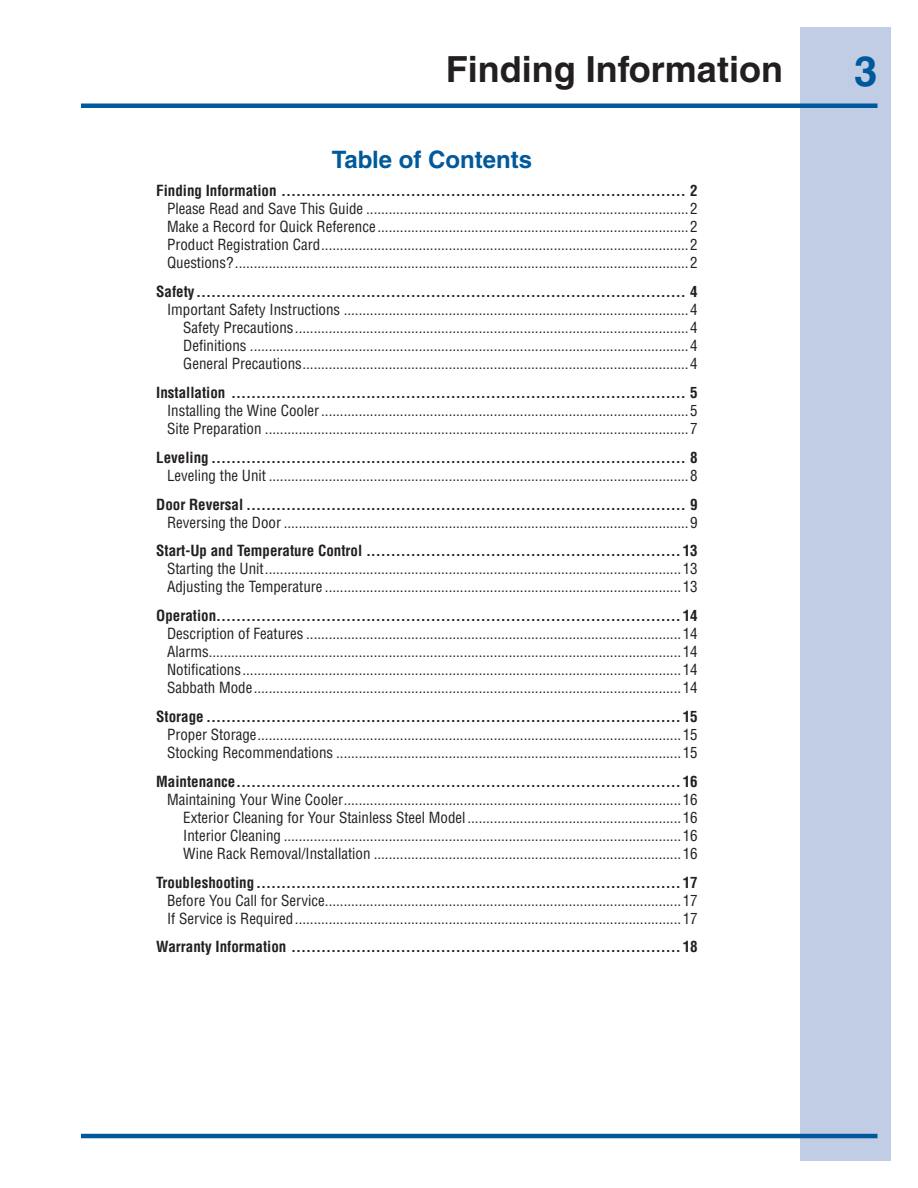
<style>
.page{position:relative;width:918px;height:1188px;background:#fff}
.page>*{position:absolute;margin:0;border:0;box-sizing:border-box;transform-origin:0 0}
.t1{font:700 42px "Helvetica";color:#00599b}
.t2{font:700 36px "Helvetica";color:#231f20}
.t3{font:700 24px "Helvetica";color:#00599b}
.t4{font:condensed 15px/18px "Helvetica";color:#231f20;text-align:justify}
.t5{font:700 condensed 15px "Helvetica";color:#231f20}
</style>
<div class="page">
<div style="left:801px;top:27px;width:90px;height:1134px;background:#c1cde5"></div>
<hr style="left:81px;top:104px;width:797px;height:4px;background:#00599b">
<hr style="left:81px;top:1134px;width:797px;height:4px;background:#00599b">
<h2 class="t2" style="left:446px;top:47px;width:339px">Finding Information</h2>
<h1 class="t1" style="left:854px;top:46px;width:25px">3</h1>
<h3 class="t3" style="left:332px;top:144px;width:202px">Table of Contents</h3>
<p class="t5" style="left:156px;top:181px;width:543px">Finding Information ................................................................................. 2</p>
<p class="t4" style="left:167px;top:200px;width:532px">Please Read and Save This Guide ......................................................................................2<br>Make a Record for Quick Reference ...................................................................................2<br>Product Registration Card..................................................................................................2<br>Questions?.........................................................................................................................2</p>
<p class="t5" style="left:156px;top:282px;width:543px">Safety.................................................................................................. 4</p>
<p class="t4" style="left:183px;top:301px;width:516px;text-indent:-16px">Important Safety Instructions ............................................................................................4<br>Safety Precautions.........................................................................................................4<br>Definitions .....................................................................................................................4<br>General Precautions.......................................................................................................4</p>
<p class="t5" style="left:156px;top:383px;width:543px">Installation ........................................................................................... 5</p>
<p class="t4" style="left:167px;top:401px;width:532px">Installing the Wine Cooler..................................................................................................5<br>Site Preparation .................................................................................................................7</p>
<p class="t5" style="left:156px;top:448px;width:543px">Leveling ............................................................................................... 8</p>
<p class="t4" style="left:167px;top:466px;width:532px">Leveling the Unit ................................................................................................................8</p>
<p class="t5" style="left:156px;top:495px;width:543px">Door Reversal ........................................................................................ 9</p>
<p class="t4" style="left:167px;top:513px;width:532px">Reversing the Door ............................................................................................................9</p>
<p class="t5" style="left:156px;top:541px;width:543px">Start-Up and Temperature Control ............................................................... 13</p>
<p class="t4" style="left:167px;top:560px;width:532px">Starting the Unit...............................................................................................................13<br>Adjusting the Temperature ...............................................................................................13</p>
<p class="t5" style="left:156px;top:606px;width:543px">Operation............................................................................................. 14</p>
<p class="t4" style="left:167px;top:625px;width:532px">Description of Features ....................................................................................................14<br>Alarms..............................................................................................................................14<br>Notifications.....................................................................................................................14<br>Sabbath Mode..................................................................................................................14</p>
<p class="t5" style="left:156px;top:707px;width:543px">Storage ............................................................................................... 15</p>
<p class="t4" style="left:167px;top:725px;width:532px">Proper Storage.................................................................................................................15<br>Stocking Recommendations ............................................................................................15</p>
<p class="t5" style="left:156px;top:772px;width:543px">Maintenance......................................................................................... 16</p>
<p class="t4" style="left:183px;top:790px;width:516px;text-indent:-16px">Maintaining Your Wine Cooler..........................................................................................16<br>Exterior Cleaning for Your Stainless Steel Model.........................................................16<br>Interior Cleaning ..........................................................................................................16<br>Wine Rack Removal/Installation ..................................................................................16</p>
<p class="t5" style="left:156px;top:873px;width:543px">Troubleshooting..................................................................................... 17</p>
<p class="t4" style="left:167px;top:891px;width:532px">Before You Call for Service...............................................................................................17<br>If Service is Required.......................................................................................................17</p>
<p class="t5" style="left:156px;top:937px;width:543px">Warranty Information .............................................................................. 18</p>
</div>
